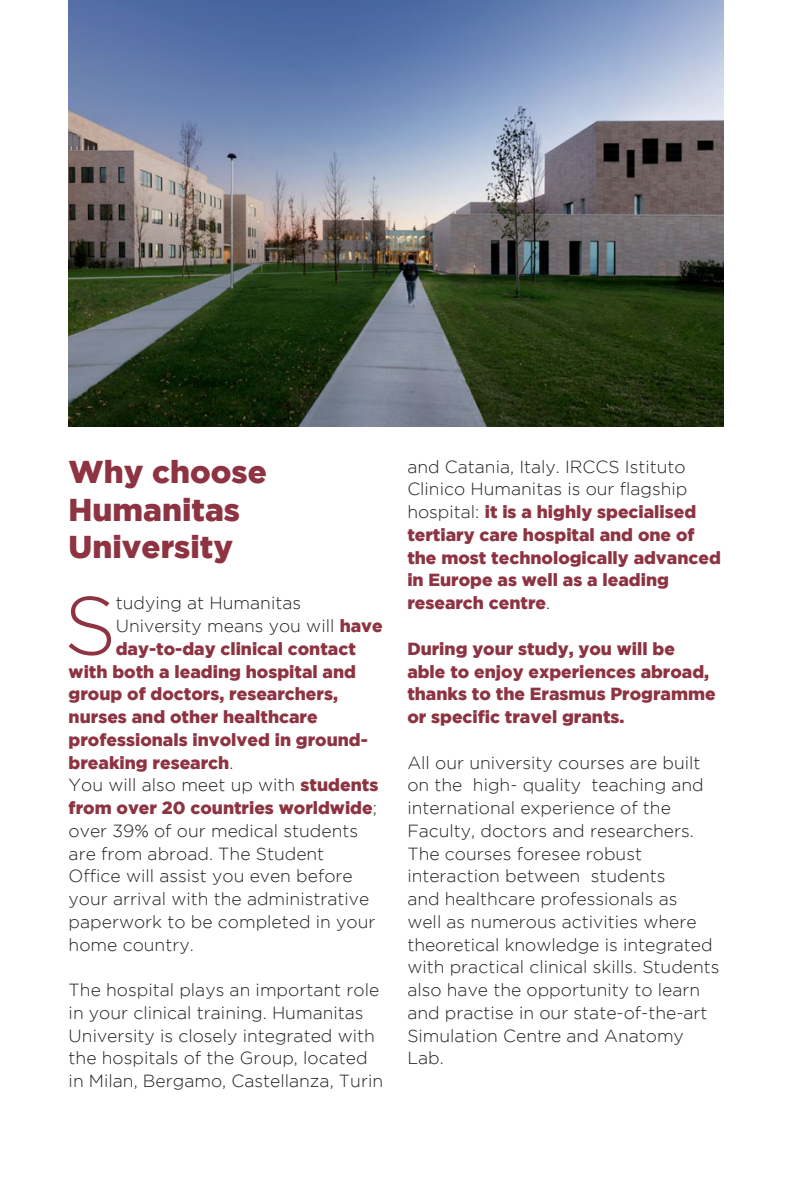
<style>
.page{position:relative;width:794px;height:1191px;background:#fff}
.page>*{position:absolute;margin:0;border:0;box-sizing:border-box;transform-origin:0 0}
.t1{font:300 82.42px "Gotham";color:#8d3341}
.t2{font:900 31.5px/37.8px "Gotham";color:#8d3341}
.t3{font:300 17.5px/22.8px "Gotham";color:#231f20}
.t4{font:900 17.5px/22.8px "Gotham";color:#8d3341}
.s1{font-weight:900;color:#8d3341}
.s2{font-weight:300;color:#231f20}
</style>
<div class="page">
<img style="left:69px;top:0;width:654px;height:427px">
<p class="t2" style="left:69px;top:452px;width:200px">Why choose<br>Humanitas<br>University</p>
<p class="t1" style="left:64px;top:580px;width:54px">S</p>
<p class="t3" style="left:116px;top:591px;width:187px">tudying at Humanitas</p>
<p class="t3" style="left:116px;top:614px;width:268px">University means you will <span class="s1">have</span></p>
<p class="t4" style="left:116px;top:637px;width:242px">day-to-day clinical contact</p>
<p class="t4" style="left:69px;top:659px;width:289px">with both a leading hospital and</p>
<p class="t4" style="left:69px;top:682px;width:271px">group of doctors, researchers,</p>
<p class="t4" style="left:69px;top:705px;width:250px">nurses and other healthcare</p>
<p class="t4" style="left:69px;top:728px;width:301px">professionals involved in ground-</p>
<p class="t4" style="left:69px;top:750px;width:166px">breaking research<span class="s2">.</span></p>
<p class="t3" style="left:69px;top:773px;width:311px">You will also meet up with <span class="s1">students from over 20 countries worldwide</span>; over 39% of our medical students are from abroad. The Student<br>Office will assist you even before your arrival with the administrative paperwork to be completed in your home country.</p>
<p class="t3" style="left:69px;top:978px;width:316px">The hospital plays an important role in your clinical training. Humanitas University is closely integrated with the hospitals of the Group, located in Milan, Bergamo, Castellanza, Turin</p>
<p class="t4" style="left:407px;top:455px;width:315px"><span class="s2">and Catania, Italy. IRCCS Istituto<br>Clinico Humanitas is our flagship hospital:</span> it is a highly specialised tertiary care hospital and one of the most technologically advanced in Europe as well as a leading research centre<span class="s2">.</span></p>
<p class="t4" style="left:407px;top:637px;width:310px">During your study, you will be able to enjoy experiences abroad, thanks to the Erasmus Programme or specific travel grants.</p>
<p class="t3" style="left:407px;top:750px;width:314px">All our university courses are built on the high- quality teaching and international experience of the<br>Faculty, doctors and researchers.<br>The courses foresee robust interaction between students<br>and healthcare professionals as<br>well as numerous activities where theoretical knowledge is integrated with practical clinical skills. Students also have the opportunity to learn and practise in our state-of-the-art<br>Simulation Centre and Anatomy<br>Lab.</p>
</div>
